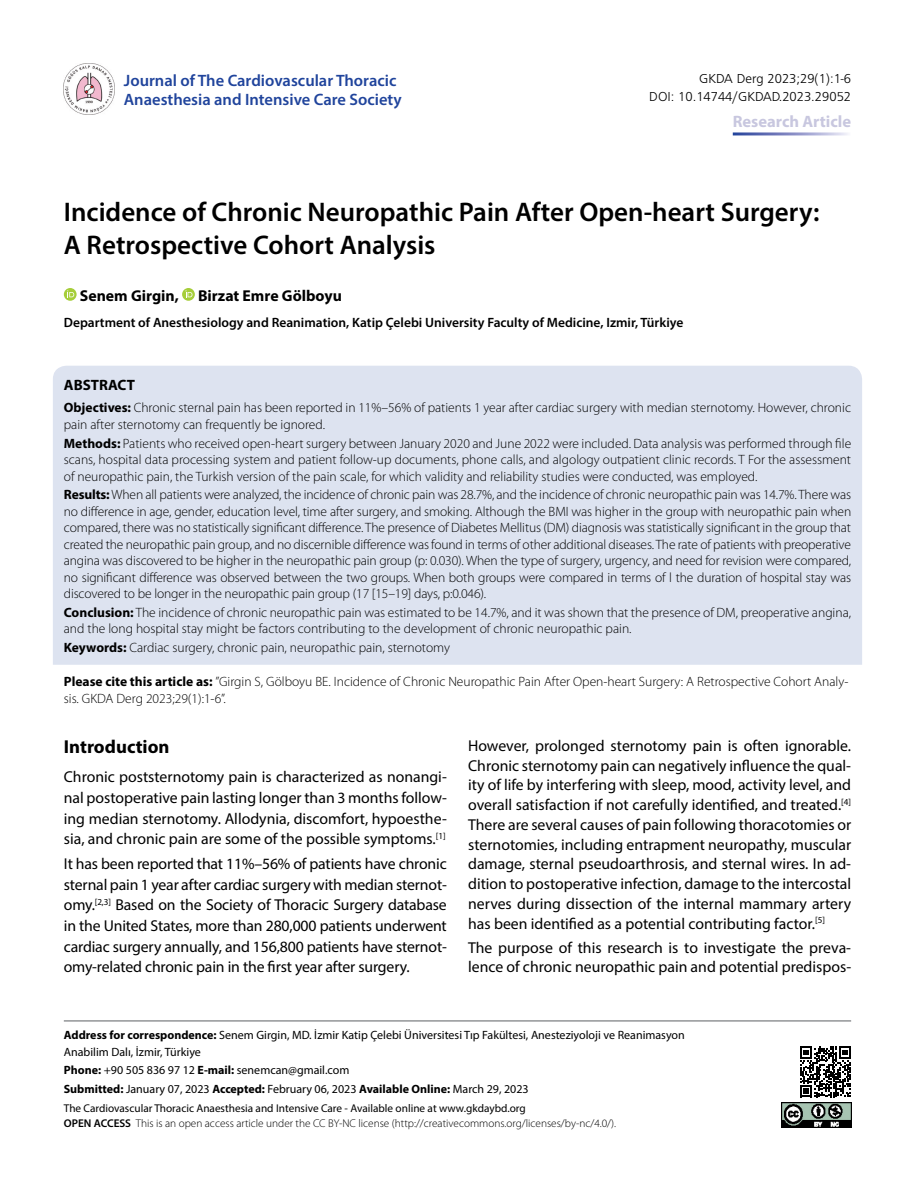
<style>
.page{position:relative;width:915px;height:1191px;background:#fff}
.page>*{position:absolute;margin:0;border:0;box-sizing:border-box;transform-origin:0 0}
.t1{font:600 27px/32.4px "Myriad Pro";color:#000}
.t2{font:700 18.75px "Myriad Pro";color:#000}
.t3{font:600 16.5px/19.5px "Myriad Pro";color:#20449c}
.t4{font:700 16.5px "Myriad Pro";color:#c8c7df}
.t5{font:15.75px/19.8px "Myriad Pro";color:#000;text-align:justify}
.t6{font:700 15.75px "Myriad Pro";color:#000}
.t7{font:700 15px "Myriad Pro";color:#000}
.t8{font:300 13.5px/16.5px "Myriad Pro";color:#000}
.t9{font:600 13.5px "Myriad Pro";color:#000}
.t10{font:13.5px/18px "Frugal Normal Tr";color:#000;text-align:right}
.t11{font:12px/16.5px "Myriad Pro";color:#000}
.t12{font:300 11.25px/15.6px "Myriad Pro";color:#000}
.s1{font-weight:700}
.s2{font-weight:400}
.s3{font-weight:600}
</style>
<div class="page">
<div style="left:53px;top:365px;width:809px;height:300px;background:#dde3f0"></div>
<svg style="left:64px;top:288px;width:13px;height:13px"></svg>
<svg style="left:67px;top:290px;width:7px;height:7px"></svg>
<svg style="left:182px;top:288px;width:13px;height:13px"></svg>
<svg style="left:185px;top:290px;width:7px;height:7px"></svg>
<hr style="left:64px;top:1020px;width:786px;height:1px;background:#939598">
<img style="left:781px;top:1102px;width:69px;height:25px">
<img style="left:64px;top:64px;width:51px;height:51px">
<svg style="left:800px;top:1046px;width:50px;height:51px"></svg>
<p class="t3" style="left:124px;top:70px;width:279px">Journal of The Cardiovascular Thoracic<br>Anaesthesia and Intensive Care Society</p>
<p class="t10" style="left:649px;top:69px;width:203px">GKDA Derg 2023;29(1):1-6<br>DOI: 10.14744/GKDAD.2023.29052</p>
<p class="t4" style="left:732px;top:111px;width:120px">Research Article</p>
<h1 class="t1" style="left:64px;top:195px;width:756px">Incidence of Chronic Neuropathic Pain After Open-heart Surgery:<br>A Retrospective Cohort Analysis</h1>
<p class="t6" style="left:80px;top:285px;width:263px">Senem Girgin, Birzat Emre Gölboyu</p>
<p class="t9" style="left:64px;top:314px;width:621px">Department of Anesthesiology and Reanimation, Katip Çelebi University Faculty of Medicine, Izmir, Türkiye</p>
<p class="t7" style="left:64px;top:375px;width:73px">ABSTRACT</p>
<p class="t8" style="left:64px;top:400px;width:788px"><span class="s1">Objectives:</span> Chronic sternal pain has been reported in 11%–56% of patients 1 year after cardiac surgery with median sternotomy. However, chronic pain after sternotomy can frequently be ignored.</p>
<p class="t8" style="left:64px;top:435px;width:788px;text-align:justify"><span class="s1">Methods:</span> Patients who received open-heart surgery between January 2020 and June 2022 were included. Data analysis was performed through file scans, hospital data processing system and patient follow-up documents, phone calls, and algology outpatient clinic records. T For the assessment of neuropathic pain, the Turkish version of the pain scale, for which validity and reliability studies were conducted, was employed.</p>
<p class="t8" style="left:64px;top:487px;width:788px;text-align:justify"><span class="s1">Results:</span> When all patients were analyzed, the incidence of chronic pain was 28.7%, and the incidence of chronic neuropathic pain was 14.7%. There was no difference in age, gender, education level, time after surgery, and smoking. Although the BMI was higher in the group with neuropathic pain when compared, there was no statistically significant difference. The presence of Diabetes Mellitus (DM) diagnosis was statistically significant in the group that created the neuropathic pain group, and no discernible difference was found in terms of other additional diseases. The rate of patients with preoperative angina was discovered to be higher in the neuropathic pain group (p: 0.030). When the type of surgery, urgency, and need for revision were compared, no significant difference was observed between the two groups. When both groups were compared in terms of l the duration of hospital stay was discovered to be longer in the neuropathic pain group (17 [15–19] days, p:0.046).</p>
<p class="t8" style="left:64px;top:604px;width:788px"><span class="s1">Conclusion:</span> The incidence of chronic neuropathic pain was estimated to be 14.7%, and it was shown that the presence of DM, preoperative angina, and the long hospital stay might be factors contributing to the development of chronic neuropathic pain.</p>
<p class="t8" style="left:64px;top:639px;width:387px"><span class="s1">Keywords:</span> Cardiac surgery, chronic pain, neuropathic pain, sternotomy</p>
<p class="t8" style="left:64px;top:673px;width:785px"><span class="s1">Please cite this article as:</span> ”Girgin S, Gölboyu BE. Incidence of Chronic Neuropathic Pain After Open-heart Surgery: A Retrospective Cohort Analy&shy;sis. GKDA Derg 2023;29(1):1-6”.</p>
<h2 class="t2" style="left:64px;top:734px;width:107px">Introduction</h2>
<p class="t5" style="left:64px;top:766px;width:384px;line-height:20.7px">Chronic poststernotomy pain is characterized as nonangi&shy;nal postoperative pain lasting longer than 3 months follow&shy;ing median sternotomy. Allodynia, discomfort, hypoesthe&shy;sia, and chronic pain are some of the possible symptoms.<sup>[1]</sup></p>
<p class="t5" style="left:64px;top:853px;width:384px;line-height:20.7px">It has been reported that 11%–56% of patients have chronic sternal pain 1 year after cardiac surgery with median sternot&shy;omy.<sup>[2,3]</sup> Based on the Society of Thoracic Surgery database in the United States, more than 280,000 patients underwent cardiac surgery annually, and 156,800 patients have sternot&shy;omy-related chronic pain in the first year after surgery.</p>
<p class="t5" style="left:468px;top:735px;width:384px">However, prolonged sternotomy pain is often ignorable.<br>Chronic sternotomy pain can negatively influence the qual&shy;ity of life by interfering with sleep, mood, activity level, and overall satisfaction if not carefully identified, and treated.<sup>[4] </sup>There are several causes of pain following thoracotomies or sternotomies, including entrapment neuropathy, muscular damage, sternal pseudoarthrosis, and sternal wires. In ad&shy;dition to postoperative infection, damage to the intercostal nerves during dissection of the internal mammary artery has been identified as a potential contributing factor.<sup>[5]</sup></p>
<p class="t5" style="left:468px;top:937px;width:384px">The purpose of this research is to investigate the preva&shy;lence of chronic neuropathic pain and potential predispos-</p>
<p class="t11" style="left:64px;top:1026px;width:622px"><span class="s1">Address for correspondence:</span> Senem Girgin, MD. İzmir Katip Çelebi Üniversitesi Tıp Fakültesi, Anesteziyoloji ve Reanimasyon<br>Anabilim Dalı, İzmir, Türkiye</p>
<p class="t11" style="left:64px;top:1060px;width:466px;line-height:18.6px"><span class="s1">Phone:</span> +90 505 836 97 12 <span class="s1">E-mail:</span> senemcan@gmail.com<br><span class="s1">Submitted:</span> January 07, 2023 <span class="s1">Accepted:</span> February 06, 2023 <span class="s1">Available Online:</span> March 29, 2023</p>
<p class="t12" style="left:64px;top:1100px;width:553px"><span class="s2">The Cardiovascular Thoracic Anaesthesia and Intensive Care - Available online at www.gkdaybd.org<br></span><span class="s3">OPEN ACCESS</span> This is an open access article under the CC BY-NC license (http://creativecommons.org/licenses/by-nc/4.0/).</p>
</div>
